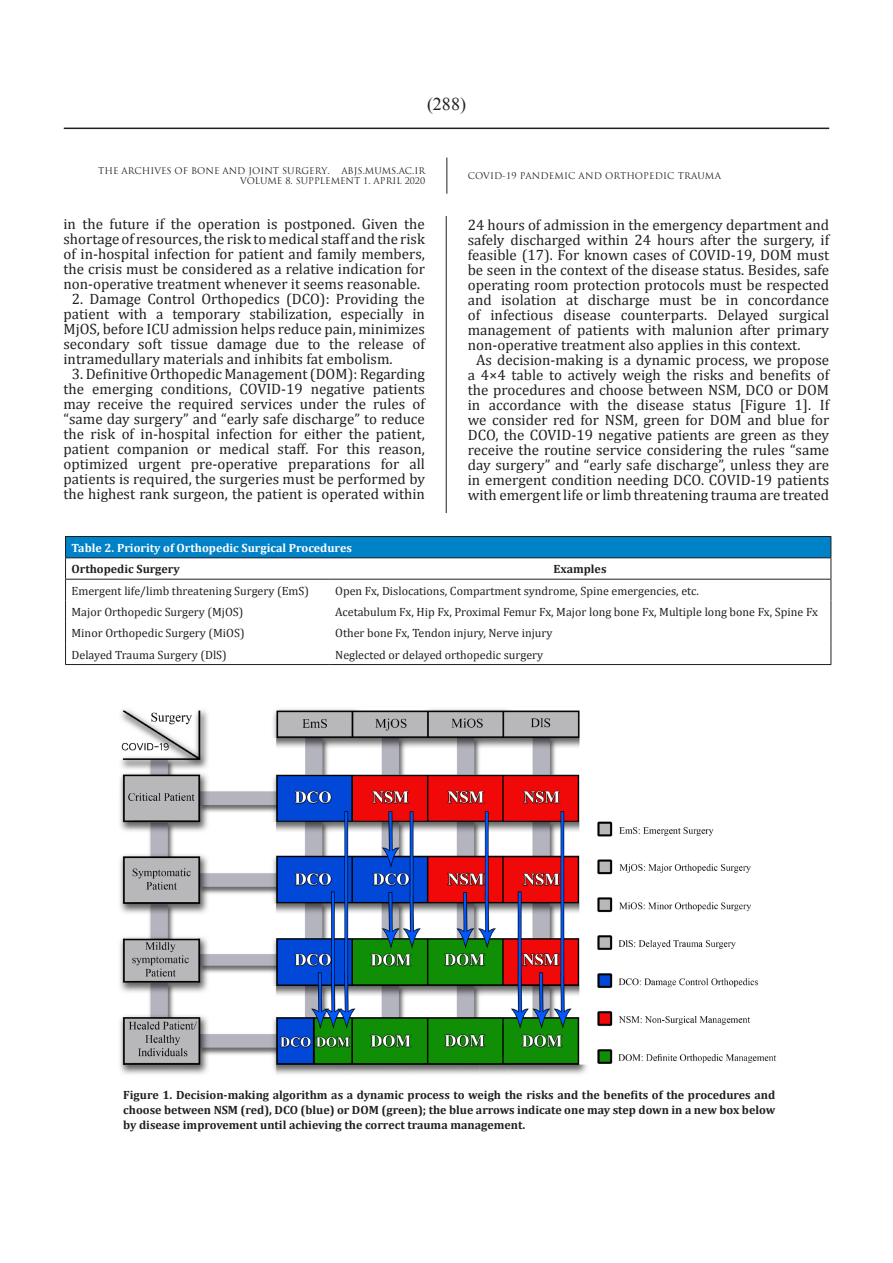
<style>
.page{position:relative;width:893px;height:1263px;background:#fff}
.page>*{position:absolute;margin:0;border:0;box-sizing:border-box;transform-origin:0 0}
.t1{font:18px "Times New Roman";color:#231f20}
.List_Paragraph{font:15px/15px "Cambria";color:#231f20;text-align:justify}
.List_Paragraph-2{font:12px "Cambria";color:#231f20}
.t2{font:700 12px/15px "Cambria";color:#231f20;text-align:justify}
.t3{font:700 12px "Cambria";color:#fff}
.t4{font:9px/10.8px "Trajan Pro";color:#231f20;text-align:right}
</style>
<div class="page">
<hr style="left:64px;top:128px;width:765px;height:1px;background:#231f20">
<hr style="left:446px;top:158px;width:1px;height:36px;background:#231f20">
<hr style="left:446px;top:216px;width:1px;height:297px;background:#231f20">
<div style="left:66px;top:536px;width:765px;height:22px;background:#0082c9"></div>
<hr style="left:65px;top:536px;width:264px;height:1px;background:#231f20">
<hr style="left:329px;top:536px;width:502px;height:1px;background:#231f20">
<hr style="left:65px;top:664px;width:264px;height:1px;background:#231f20">
<hr style="left:329px;top:664px;width:502px;height:1px;background:#231f20">
<hr style="left:65px;top:557px;width:264px;height:1px;background:#231f20">
<svg style="left:65px;top:537px;width:1px;height:127px"></svg>
<hr style="left:329px;top:557px;width:502px;height:1px;background:#231f20">
<svg style="left:831px;top:537px;width:1px;height:127px"></svg>
<hr style="left:65px;top:579px;width:264px;height:1px;background:#231f20">
<hr style="left:329px;top:579px;width:502px;height:1px;background:#231f20">
<img style="left:120px;top:709px;width:657px;height:365px">
<p class="t1" style="left:427px;top:92px;width:40px">)288(</p>
<p class="t4" style="left:98px;top:165px;width:233px">THE ARCHIVES OF BONE AND JOINT SURGERY.</p>
<p class="t4" style="left:240px;top:165px;width:187px">ABJS.MUMS.AC.IR<br>VOLUME 8. SUPPLEMENT 1. APRIL 2020</p>
<p class="t4" style="left:468px;top:170px;width:255px">COVID-19 PANDEMIC AND ORTHOPEDIC TRAUMA</p>
<p class="List_Paragraph" style="left:63px;top:216px;width:363px">in the future if the operation is postponed. Given the shortage of resources, the risk to medical staff and the risk of in-hospital infection for patient and family members, the crisis must be considered as a relative indication for non-operative treatment whenever it seems reasonable.</p>
<p class="List_Paragraph" style="left:63px;top:291px;width:363px;text-indent:9px">2. Damage Control Orthopedics (DCO): Providing the patient with a temporary stabilization, especially in MjOS, before ICU admission helps reduce pain, minimizes secondary soft tissue damage due to the release of intramedullary materials and inhibits fat embolism.</p>
<p class="List_Paragraph" style="left:63px;top:366px;width:363px;text-align:center">3. Definitive Orthopedic Management (DOM): Regarding the emerging conditions, COVID-19 negative patients may receive the required services under the rules of “same day surgery” and “early safe discharge” to reduce the risk of in-hospital infection for either the patient, patient companion or medical staff. For this reason, optimized urgent pre-operative preparations for all patients is required, the surgeries must be performed by the highest rank surgeon, the patient is operated within</p>
<p class="List_Paragraph" style="left:468px;top:217px;width:363px">24 hours of admission in the emergency department and safely discharged within 24 hours after the surgery, if feasible (17). For known cases of COVID-19, DOM must be seen in the context of the disease status. Besides, safe operating room protection protocols must be respected and isolation at discharge must be in concordance of infectious disease counterparts. Delayed surgical management of patients with malunion after primary non-operative treatment also applies in this context.</p>
<p class="List_Paragraph" style="left:468px;top:352px;width:363px;text-align:center">As decision-making is a dynamic process, we propose a 4×4 table to actively weigh the risks and benefits of the procedures and choose between NSM, DCO or DOM in accordance with the disease status [Figure 1]. If we consider red for NSM, green for DOM and blue for DCO, the COVID-19 negative patients are green as they receive the routine service considering the rules “same day surgery” and “early safe discharge”, unless they are in emergent condition needing DCO. COVID-19 patients with emergent life or limb threatening trauma are treated</p>
<p class="t3" style="left:72px;top:539px;width:282px">Table 2. Priority of Orthopedic Surgical Procedures</p>
<p class="t2" style="left:72px;top:561px;width:110px">Orthopedic Surgery</p>
<p class="t2" style="left:554px;top:561px;width:54px">Examples</p>
<p class="List_Paragraph-2" style="left:72px;top:583px;width:239px">Emergent life/limb threatening Surgery (EmS)</p>
<p class="List_Paragraph-2" style="left:335px;top:583px;width:365px">Open Fx, Dislocations, Compartment syndrome, Spine emergencies, etc.</p>
<p class="List_Paragraph-2" style="left:72px;top:605px;width:173px">Major Orthopedic Surgery (MjOS)</p>
<p class="List_Paragraph-2" style="left:335px;top:605px;width:484px">Acetabulum Fx, Hip Fx, Proximal Femur Fx, Major long bone Fx, Multiple long bone Fx, Spine Fx</p>
<p class="List_Paragraph-2" style="left:72px;top:626px;width:175px">Minor Orthopedic Surgery (MiOS)</p>
<p class="List_Paragraph-2" style="left:335px;top:626px;width:219px">Other bone Fx, Tendon injury, Nerve injury</p>
<p class="List_Paragraph-2" style="left:72px;top:647px;width:157px">Delayed Trauma Surgery (DlS)</p>
<p class="List_Paragraph-2" style="left:335px;top:647px;width:210px">Neglected or delayed orthopedic surgery</p>
<p class="t2" style="left:123px;top:1087px;width:653px">Figure 1. Decision-making algorithm as a dynamic process to weigh the risks and the benefits of the procedures and choose between NSM (red), DCO (blue) or DOM (green); the blue arrows indicate one may step down in a new box below by disease improvement until achieving the correct trauma management.</p>
</div>
